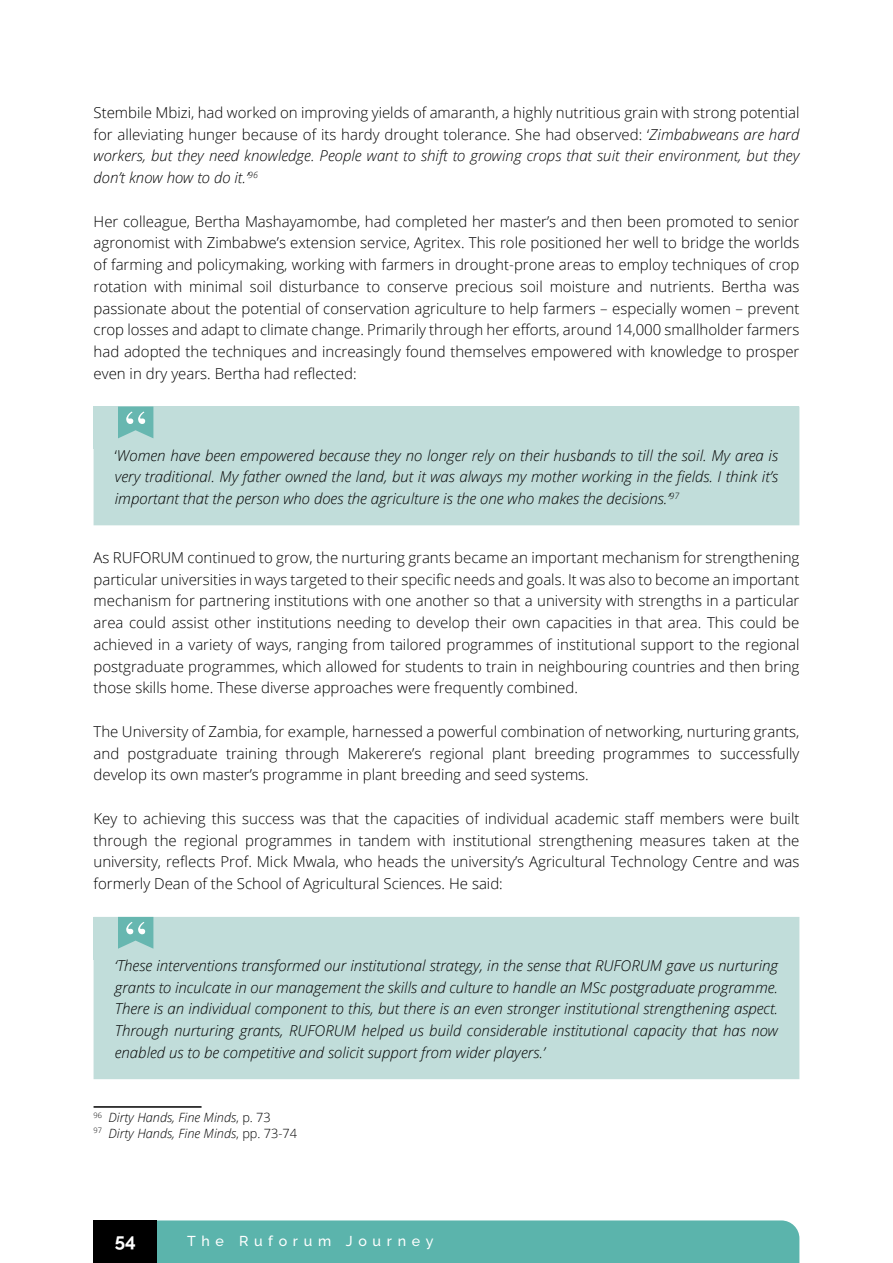
<style>
.page{position:relative;width:893px;height:1263px;background:#fff}
.page>*{position:absolute;margin:0;border:0;box-sizing:border-box;transform-origin:0 0}
.t1{font:700 18.75px "Raleway";color:#fff}
.t2{font:300 15px/21.8px "Open Sans";color:#000;text-align:justify}
.t3{font:italic 300 15px/21.8px "Open Sans";color:#000;text-align:justify}
.t4{font:500 14.25px "Raleway";letter-spacing:.4em;color:#fff}
.t5{font:italic 300 12.75px/15.3px "Open Sans";color:#000}
.s1{font-style:italic}
.s2{font-style:normal}
</style>
<div class="page">
<div style="left:157px;top:1220px;width:642px;height:43px;background:#5bb4ac"></div>
<div style="left:94px;top:1220px;width:63px;height:43px;background:#000"></div>
<div style="left:94px;top:449px;width:705px;height:76px;background:#c1ddda"></div>
<div style="left:94px;top:407px;width:705px;height:42px;background:#c1ddda"></div>
<svg style="left:118px;top:407px;width:35px;height:31px"></svg>
<div style="left:94px;top:959px;width:705px;height:120px;background:#c1ddda"></div>
<div style="left:94px;top:917px;width:705px;height:42px;background:#c1ddda"></div>
<svg style="left:118px;top:917px;width:35px;height:32px"></svg>
<hr style="left:94px;top:1106px;width:108px;height:2px;background:#000">
<p class="t2" style="left:94px;top:101px;width:707px">Stembile Mbizi, had worked on improving yields of amaranth, a highly nutritious grain with strong potential for alleviating hunger because of its hardy drought tolerance. She had observed: ‘<span class="s1">Zimbabweans are hard workers, but they need knowledge. People want to shift to growing crops that suit their environment, but they don’t know how to do it.’</span><sup>96</sup></p>
<p class="t2" style="left:94px;top:210px;width:707px">Her colleague, Bertha Mashayamombe, had completed her master’s and then been promoted to senior agronomist with Zimbabwe’s extension service, Agritex. This role positioned her well to bridge the worlds of farming and policymaking, working with farmers in drought-prone areas to employ techniques of crop rotation with minimal soil disturbance to conserve precious soil moisture and nutrients. Bertha was passionate about the potential of conservation agriculture to help farmers – especially women – prevent crop losses and adapt to climate change. Primarily through her efforts, around 14,000 smallholder farmers had adopted the techniques and increasingly found themselves empowered with knowledge to prosper even in dry years. Bertha had reflected:</p>
<p class="t3" style="left:115px;top:444px;width:665px"><span class="s2">‘</span>Women have been empowered because they no longer rely on their husbands to till the soil. My area is very traditional. My father owned the land, but it was always my mother working in the fields. I think it’s important that the person who does the agriculture is the one who makes the decisions.’<sup>97</sup></p>
<p class="t2" style="left:94px;top:546px;width:707px">As RUFORUM continued to grow, the nurturing grants became an important mechanism for strengthening particular universities in ways targeted to their specific needs and goals. It was also to become an important mechanism for partnering institutions with one another so that a university with strengths in a particular area could assist other institutions needing to develop their own capacities in that area. This could be achieved in a variety of ways, ranging from tailored programmes of institutional support to the regional postgraduate programmes, which allowed for students to train in neighbouring countries and then bring those skills home. These diverse approaches were frequently combined.</p>
<p class="t2" style="left:94px;top:720px;width:707px">The University of Zambia, for example, harnessed a powerful combination of networking, nurturing grants, and postgraduate training through Makerere’s regional plant breeding programmes to successfully develop its own master’s programme in plant breeding and seed systems.</p>
<p class="t2" style="left:94px;top:807px;width:707px">Key to achieving this success was that the capacities of individual academic staff members were built through the regional programmes in tandem with institutional strengthening measures taken at the university, reflects Prof. Mick Mwala, who heads the university’s Agricultural Technology Centre and was formerly Dean of the School of Agricultural Sciences. He said:</p>
<p class="t3" style="left:115px;top:954px;width:665px">‘These interventions transformed our institutional strategy, in the sense that RUFORUM gave us nurturing grants to inculcate in our management the skills and culture to handle an MSc postgraduate programme.<br>There is an individual component to this, but there is an even stronger institutional strengthening aspect.<br>Through nurturing grants, RUFORUM helped us build considerable institutional capacity that has now enabled us to be competitive and solicit support from wider players.’</p>
<p class="t5" style="left:94px;top:1109px;width:205px"><sup>96</sup> Dirty Hands, Fine Minds<span class="s2">, p. 73<br></span><sup>97</sup> Dirty Hands, Fine Minds<span class="s2">, pp. 73-74</span></p>
<p class="t1" style="left:115px;top:1229px;width:23px">54</p>
<p class="t4" style="left:187px;top:1232px;width:248px">The Ruforum Journey</p>
</div>
